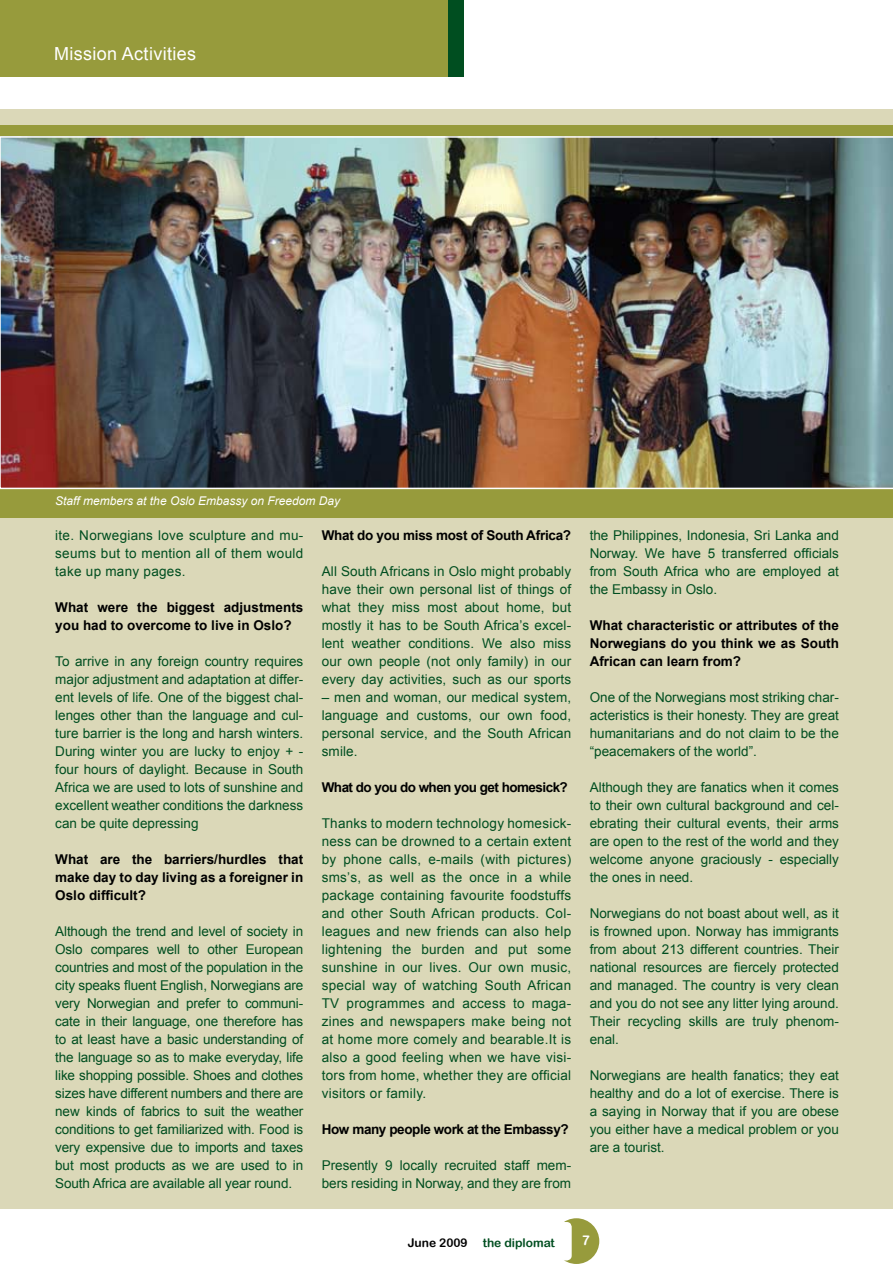
<style>
.page{position:relative;width:893px;height:1276px;background:#fff}
.page>*{position:absolute;margin:0;border:0;box-sizing:border-box;transform-origin:0 0}
.t1{font:700 18px "Arial";color:#fff}
.t2{font:18px "Arial";letter-spacing:.02em;color:#fff}
.t3{font:13.5px/18px "Arial";color:#004e20;text-align:justify}
.t4{font:700 13.5px/18px "Arial";color:#000;text-align:justify}
.t5{font:700 13.5px "Arial";letter-spacing:-.02em;color:#000}
.t6{font:700 13.5px "Arial";letter-spacing:-.04em;color:#000}
.t7{font:700 13.5px "Arial";letter-spacing:-.03em;color:#000}
.t8{font:13.5px "Arial Rounded MT Bold";color:#fff}
.t9{font:italic 12px "Arial";color:#fff}
.t10{font:12px "Arial Rounded MT Bold";color:#004e20}
.t11{font:12px "Arial Rounded MT Bold";color:#000}
</style>
<div class="page">
<div style="left:554px;top:1218px;width:45px;height:46px;background:#979b3c;border-radius:50%"></div>
<div style="left:292px;top:1222px;width:279px;height:37px;background:#fff;border-radius:4px"></div>
<div style="left:292px;top:1222px;width:280px;height:38px;border:2px solid #fff;border-radius:4px"></div>
<div style="left:0;top:109px;width:893px;height:1099px;background:#dbd8b8"></div>
<div style="left:0;top:125px;width:893px;height:393px;background:#979b3c"></div>
<div style="left:54px;top:0;width:409px;height:77px;background:#004e20"></div>
<div style="left:0;top:0;width:448px;height:77px;background:#979b3c"></div>
<img style="left:0;top:136px;width:893px;height:353px">
<h1 class="t2" style="left:54px;top:42px;width:144px">Mission Activities</h1>
<h1 class="t1" style="left:54px;top:42px;width:196px">International Relations</h1>
<p class="t9" style="left:55px;top:493px;width:286px">Staff members at the Oslo Embassy on Freedom Day</p>
<p class="t3" style="left:55px;top:526px;width:249px">ite. Norwegians love sculpture and mu&shy;seums but to mention all of them would take up many pages.</p>
<p class="t4" style="left:55px;top:599px;width:250px">What were the biggest adjustments you had to overcome to live in Oslo?</p>
<p class="t3" style="left:55px;top:652px;width:250px">To arrive in any foreign country requires major adjustment and adaptation at differ&shy;ent levels of life. One of the biggest chal&shy;lenges other than the language and cul&shy;ture barrier is the long and harsh winters.<br>During winter you are lucky to enjoy + - four hours of daylight. Because in South Africa we are used to lots of sunshine and excellent weather conditions the darkness can be quite depressing</p>
<p class="t4" style="left:55px;top:851px;width:250px">What are the barriers/hurdles that make day to day living as a foreigner in Oslo difficult?</p>
<p class="t3" style="left:55px;top:922px;width:250px">Although the trend and level of society in Oslo compares well to other European countries and most of the population in the city speaks fluent English, Norwegians are very Norwegian and prefer to communi&shy;cate in their language, one therefore has to at least have a basic understanding of the language so as to make everyday, life like shopping possible. Shoes and clothes sizes have different numbers and there are new kinds of fabrics to suit the weather conditions to get familiarized with. Food is very expensive due to imports and taxes but most products as we are used to in South Africa are available all year round.</p>
<p class="t5" style="left:322px;top:526px;width:251px">What do you miss most of South Africa?</p>
<p class="t3" style="left:322px;top:562px;width:251px">All South Africans in Oslo might probably have their own personal list of things of what they miss most about home, but mostly it has to be South Africa’s excel&shy;lent weather conditions. We also miss our own people (not only family) in our every day activities, such as our sports</p>
<p class="t3" style="left:322px;top:688px;width:251px">– men and woman, our medical system, language and customs, our own food, personal service, and the South African smile.</p>
<p class="t6" style="left:322px;top:778px;width:248px">What do you do when you get homesick?</p>
<p class="t3" style="left:322px;top:814px;width:251px">Thanks to modern technology homesick&shy;ness can be drowned to a certain extent by phone calls, e-mails (with pictures) sms’s, as well as the once in a while package containing favourite foodstuffs and other South African products. Col&shy;leagues and new friends can also help lightening the burden and put some sunshine in our lives. Our own music, special way of watching South African TV programmes and access to maga&shy;zines and newspapers make being not at home more comely and bearable.It is also a good feeling when we have visi&shy;tors from home, whether they are official visitors or family.</p>
<p class="t7" style="left:322px;top:1120px;width:248px">How many people work at the Embassy?</p>
<p class="t3" style="left:322px;top:1156px;width:251px">Presently 9 locally recruited staff mem&shy;bers residing in Norway, and they are from</p>
<p class="t3" style="left:590px;top:526px;width:251px">the Philippines, Indonesia, Sri Lanka and Norway. We have 5 transferred officials from South Africa who are employed at the Embassy in Oslo.</p>
<p class="t4" style="left:590px;top:616px;width:251px">What characteristic or attributes of the Norwegians do you think we as South African can learn from?</p>
<p class="t3" style="left:590px;top:688px;width:251px">One of the Norwegians most striking char&shy;acteristics is their honesty. They are great humanitarians and do not claim to be the “peacemakers of the world”.</p>
<p class="t3" style="left:590px;top:778px;width:251px">Although they are fanatics when it comes to their own cultural background and cel&shy;ebrating their cultural events, their arms are open to the rest of the world and they welcome anyone graciously - especially the ones in need.</p>
<p class="t3" style="left:590px;top:904px;width:251px">Norwegians do not boast about well, as it is frowned upon. Norway has immigrants from about 213 different countries. Their national resources are fiercely protected and managed. The country is very clean and you do not see any litter lying around.<br>Their recycling skills are truly phenom&shy;enal.</p>
<p class="t3" style="left:590px;top:1066px;width:251px">Norwegians are health fanatics; they eat healthy and do a lot of exercise. There is a saying in Norway that if you are obese you either have a medical problem or you are a tourist.</p>
<p class="t11" style="left:408px;top:1235px;width:62px">June 2009</p>
<p class="t10" style="left:483px;top:1235px;width:74px">the diplomat</p>
<p class="t8" style="left:582px;top:1232px;width:10px">7</p>
</div>
